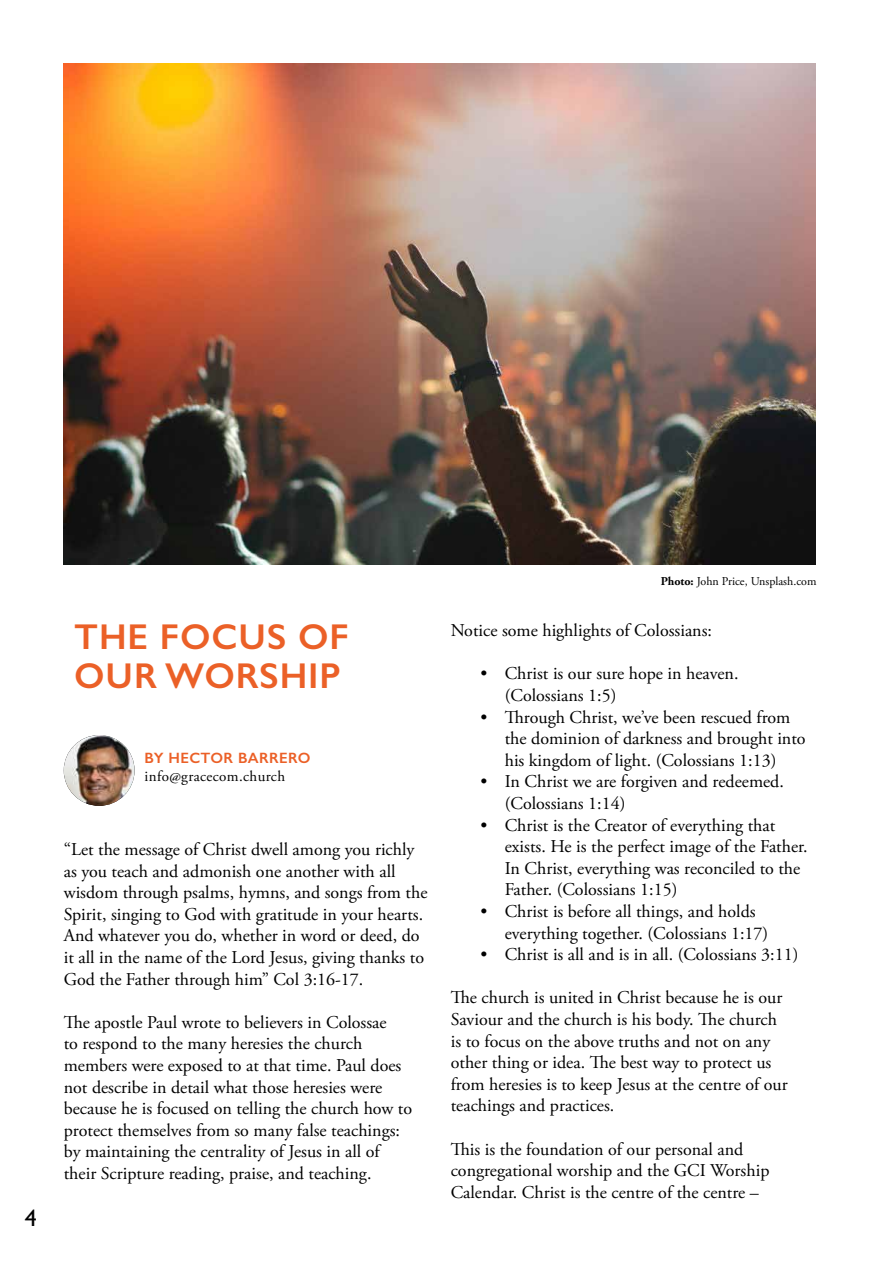
<style>
.page{position:relative;width:893px;height:1263px;background:#fff}
.page>*{position:absolute;margin:0;border:0;box-sizing:border-box;transform-origin:0 0}
.t1{font:600 36px/39px "Gill Sans";letter-spacing:.025em;color:#eb6027}
.t2{font:24px "Gill Sans";color:#000}
.t3{font:18px/21.6px "Adobe Garamond Pro";color:#000}
.t4{font:15px "Adobe Garamond Pro";letter-spacing:.025em;color:#000}
.t5{font:600 15px "Gill Sans";letter-spacing:.025em;color:#eb6027}
.t6{font:12px "Adobe Garamond Pro";color:#000}
.s1{font-weight:700}
</style>
<div class="page">
<img style="left:64px;top:735px;width:71px;height:71px;border-radius:35px">
<img style="left:64px;top:64px;width:752px;height:500px">
<h2 class="t2" style="left:25px;top:1203px;width:13px">4</h2>
<h1 class="t1" style="left:74px;top:617px;width:276px">THE FOCUS OF<br>OUR WORSHIP</h1>
<p class="t5" style="left:145px;top:749px;width:167px">BY HECTOR BARRERO</p>
<p class="t4" style="left:145px;top:767px;width:142px">info@gracecom.church</p>
<p class="t3" style="left:64px;top:839px;width:365px">“Let the message of Christ dwell among you richly as you teach and admonish one another with all wisdom through psalms, hymns, and songs from the Spirit, singing to God with gratitude in your hearts.<br>And whatever you do, whether in word or deed, do it all in the name of the Lord Jesus, giving thanks to God the Father through him” Col 3:16-17.</p>
<p class="t3" style="left:64px;top:1012px;width:350px">The apostle Paul wrote to believers in Colossae<br>to respond to the many heresies the church members were exposed to at that time. Paul does not describe in detail what those heresies were because he is focused on telling the church how to protect themselves from so many false teachings: by maintaining the centrality of Jesus in all of their Scripture reading, praise, and teaching.</p>
<p class="t6" style="left:661px;top:574px;width:157px"><span class="s1">Photo:</span> John Price, Unsplash.com</p>
<p class="t3" style="left:451px;top:620px;width:263px">Notice some highlights of Colossians:</p>
<p class="t3" style="left:505px;top:663px;width:235px;text-indent:-24px">• Christ is our sure hope in heaven. (Colossians 1:5)</p>
<p class="t3" style="left:505px;top:707px;width:302px;text-indent:-24px">• Through Christ, we’ve been rescued from the dominion of darkness and brought into his kingdom of light. (Colossians 1:13)</p>
<p class="t3" style="left:505px;top:771px;width:281px;text-indent:-24px">• In Christ we are forgiven and redeemed. (Colossians 1:14)</p>
<p class="t3" style="left:505px;top:815px;width:304px;text-indent:-24px">• Christ is the Creator of everything that exists. He is the perfect image of the Father.<br>In Christ, everything was reconciled to the Father. (Colossians 1:15)</p>
<p class="t3" style="left:505px;top:901px;width:265px;text-indent:-24px">• Christ is before all things, and holds everything together. (Colossians 1:17)</p>
<p class="t3" style="left:480px;top:944px;width:319px">• Christ is all and is in all. (Colossians 3:11)</p>
<p class="t3" style="left:451px;top:987px;width:338px">The church is united in Christ because he is our Saviour and the church is his body. The church is to focus on the above truths and not on any other thing or idea. The best way to protect us from heresies is to keep Jesus at the centre of our teachings and practices.</p>
<p class="t3" style="left:451px;top:1139px;width:320px">This is the foundation of our personal and congregational worship and the GCI Worship<br>Calendar. Christ is the centre of the centre –</p>
</div>
